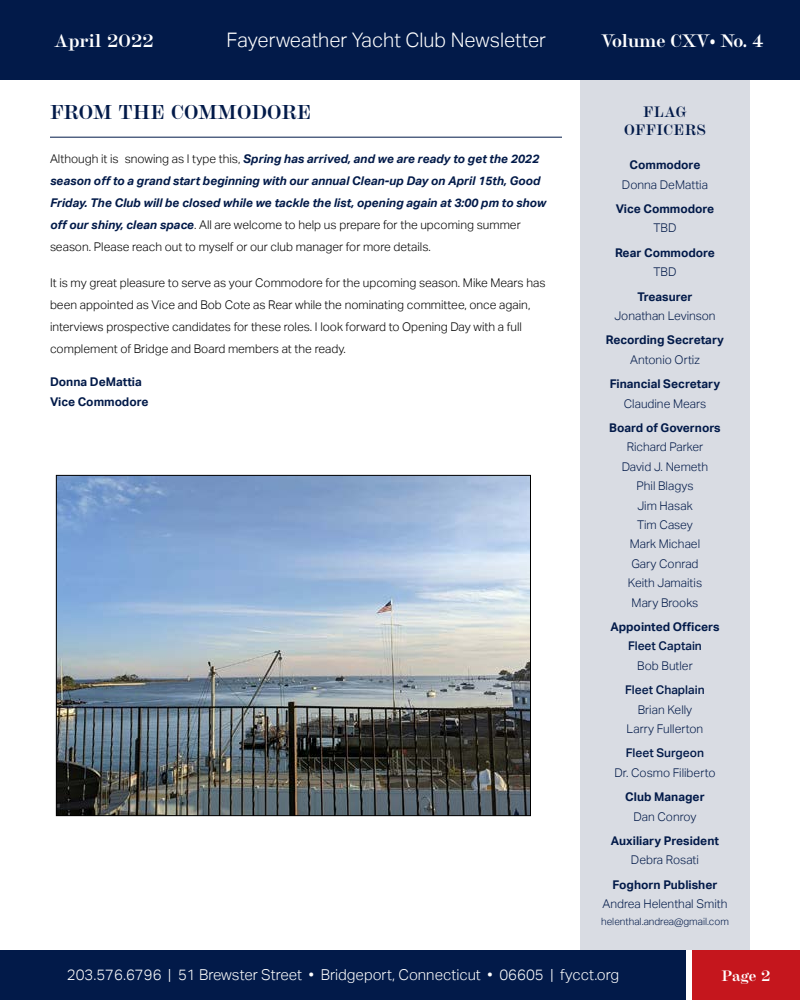
<style>
.page{position:relative;width:800px;height:1000px;background:#fff}
.page>*{position:absolute;margin:0;border:0;box-sizing:border-box;transform-origin:0 0}
.t1{font:300 20px "Aktiv Grotesk";color:#fff}
.t2{font:700 20px "Chapman";color:#021a49}
.t3{font:700 18px "Chapman";letter-spacing:-.02em;color:#fff}
.t4{font:700 18px "Chapman";color:#fff}
.t5{font:300 15px "Aktiv Grotesk";color:#fff}
.t6{font:700 15px/18px "Chapman";letter-spacing:.025em;color:#021a49;text-align:center}
.t7{font:700 15px "Chapman";color:#fff}
.t8{font:italic 700 12px/22px "Aktiv Grotesk";color:#021a49}
.t9{font:300 12px/22px "Aktiv Grotesk";color:#000}
.t10{font:300 12px/19.4px "Aktiv Grotesk";color:#021a49;text-align:center}
.t11{font:700 12px/20px "Aktiv Grotesk";color:#021a49}
.t12{font:500 12px "Aktiv Grotesk";color:#021a49}
.t13{font:300 10px "Aktiv Grotesk";color:#021a49}
.s1{font-weight:300;font-style:normal;color:#000}
</style>
<div class="page">
<div style="left:0;top:950px;width:686px;height:50px;background:#021a49"></div>
<div style="left:692px;top:950px;width:108px;height:50px;background:#c5161d"></div>
<div style="left:0;top:0;width:800px;height:80px;background:#021a49"></div>
<div style="left:580px;top:80px;width:170px;height:870px;background:#d9dce3"></div>
<hr style="left:50px;top:137px;width:512px;height:1px;background:#021a49">
<img style="left:58px;top:477px;width:471px;height:337px">
<div style="left:56px;top:475px;width:475px;height:341px;border:1px solid #000"></div>
<h2 class="t4" style="left:54px;top:27px;width:101px">April 2022</h2>
<h1 class="t1" style="left:227px;top:29px;width:321px">Fayerweather Yacht Club Newsletter</h1>
<h2 class="t3" style="left:601px;top:27px;width:164px">Volume CXV• No. 4</h2>
<h1 class="t2" style="left:50px;top:97px;width:263px">FROM THE COMMODORE</h1>
<p class="t8" style="left:50px;top:148px;width:498px"><span class="s1">Although it is snowing as I type this,</span> Spring has arrived, and we are ready to get the 2022 season off to a grand start beginning with our annual Clean-up Day on April 15th, Good Friday. The Club will be closed while we tackle the list, opening again at 3:00 pm to show off our shiny, clean space<span class="s1">. All are welcome to help us prepare for the upcoming summer season. Please reach out to myself or our club manager for more details.</span></p>
<p class="t9" style="left:50px;top:272px;width:497px">It is my great pleasure to serve as your Commodore for the upcoming season. Mike Mears has been appointed as Vice and Bob Cote as Rear while the nominating committee, once again, interviews prospective candidates for these roles. I look forward to Opening Day with a full complement of Bridge and Board members at the ready.</p>
<p class="t11" style="left:50px;top:372px;width:100px">Donna DeMattia<br>Vice Commodore</p>
<p class="t6" style="left:624px;top:101px;width:83px">FLAG<br>OFFICERS</p>
<p class="t11" style="left:630px;top:155px;width:72px">Commodore</p>
<p class="t10" style="left:622px;top:175px;width:88px">Donna DeMattia</p>
<p class="t11" style="left:616px;top:199px;width:100px">Vice Commodore</p>
<p class="t10" style="left:654px;top:218px;width:24px">TBD</p>
<p class="t11" style="left:615px;top:243px;width:101px">Rear Commodore</p>
<p class="t10" style="left:654px;top:262px;width:24px">TBD</p>
<p class="t11" style="left:637px;top:286px;width:57px">Treasurer</p>
<p class="t10" style="left:614px;top:306px;width:103px">Jonathan Levinson</p>
<p class="t11" style="left:606px;top:330px;width:120px">Recording Secretary</p>
<p class="t10" style="left:630px;top:350px;width:71px">Antonio Ortiz</p>
<p class="t11" style="left:610px;top:374px;width:112px">Financial Secretary</p>
<p class="t10" style="left:624px;top:394px;width:84px">Claudine Mears</p>
<p class="t11" style="left:609px;top:418px;width:113px">Board of Governors</p>
<p class="t10" style="left:622px;top:437px;width:88px">Richard Parker<br>David J. Nemeth<br>Phil Blagys<br>Jim Hasak<br>Tim Casey<br>Mark Michael<br>Gary Conrad<br>Keith Jamaitis<br>Mary Brooks</p>
<p class="t11" style="left:610px;top:617px;width:111px">Appointed Officers</p>
<p class="t12" style="left:628px;top:639px;width:75px">Fleet Captain</p>
<p class="t10" style="left:637px;top:656px;width:57px">Bob Butler</p>
<p class="t12" style="left:625px;top:683px;width:81px">Fleet Chaplain</p>
<p class="t10" style="left:627px;top:700px;width:78px">Brian Kelly<br>Larry Fullerton</p>
<p class="t12" style="left:626px;top:746px;width:80px">Fleet Surgeon</p>
<p class="t10" style="left:614px;top:763px;width:103px">Dr. Cosmo Filiberto</p>
<p class="t11" style="left:625px;top:787px;width:81px">Club Manager</p>
<p class="t10" style="left:634px;top:807px;width:64px">Dan Conroy</p>
<p class="t11" style="left:611px;top:831px;width:110px">Auxiliary President</p>
<p class="t10" style="left:631px;top:851px;width:70px">Debra Rosati</p>
<p class="t11" style="left:613px;top:875px;width:106px">Foghorn Publisher</p>
<p class="t10" style="left:603px;top:894px;width:126px">Andrea Helenthal Smith</p>
<p class="t13" style="left:601px;top:916px;width:129px">helenthal.andrea@gmail.com</p>
<p class="t5" style="left:67px;top:966px;width:554px">203.576.6796 | 51 Brewster Street • Bridgeport, Connecticut • 06605 | fycct.org</p>
<p class="t7" style="left:721px;top:965px;width:51px">Page 2</p>
</div>
